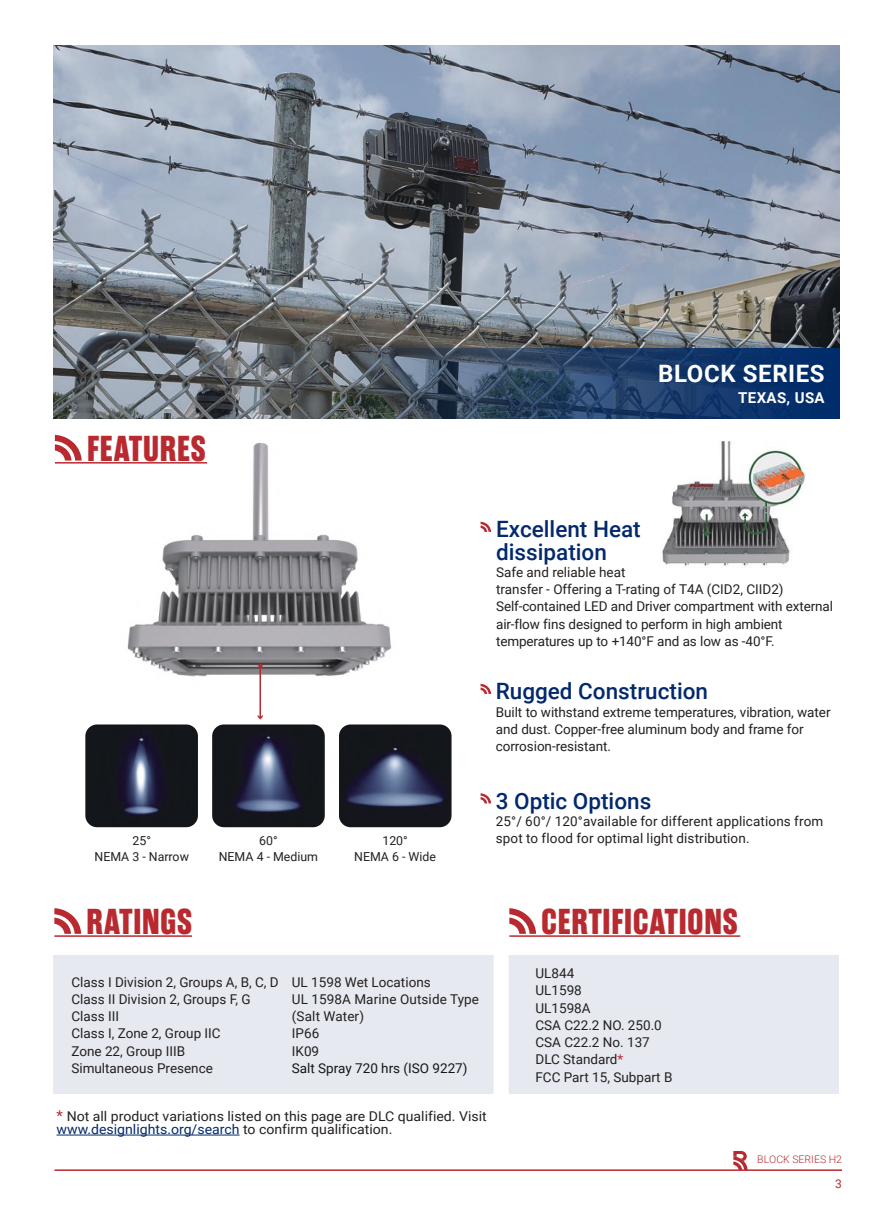
<style>
.page{position:relative;width:893px;height:1212px;background:#fff}
.page>*{position:absolute;margin:0;border:0;box-sizing:border-box;transform-origin:0 0}
.t1{font:700 36px "Rama Gothic E";letter-spacing:.025em;color:#b82a2f}
.t2{font:700 24px "Roboto";letter-spacing:.025em;color:#fff}
.t3{font:500 22.5px/22.5px "Roboto";color:#03296c}
.t4{font:700 15px "Roboto";letter-spacing:.025em;color:#fff}
.t5{font:13.5px/17.2px "Roboto";color:#241f1f}
.t6{font:13.5px/13.4px "Roboto";color:#241f1f;scale:1.04 1}
.t7{font:13.5px "Roboto";color:#121717}
.t8{font:12.3px/15.8px "Roboto";color:#241f1f;text-align:center}
.t9{font:12px "Roboto";color:#b82a2f}
.t10{font:300 10.5px "Roboto";color:#b82a2f}
.s1{color:#b82a2f}
.s2{font-size:15px;color:#b82a2f}
.s3{color:#032a6c}
</style>
<div class="page">
<hr style="left:54px;top:1169px;width:788px;height:2px;background:#b82a2f">
<svg style="left:733px;top:1151px;width:15px;height:19px"></svg>
<img style="left:127px;top:442px;width:265px;height:235px">
<hr style="left:259px;top:667px;width:2px;height:51px;background:#b82a2f">
<svg style="left:258px;top:715px;width:5px;height:4px"></svg>
<svg style="left:258px;top:663px;width:5px;height:5px"></svg>
<img style="left:85px;top:724px;width:113px;height:103px">
<img style="left:212px;top:724px;width:113px;height:103px">
<img style="left:339px;top:724px;width:113px;height:103px">
<img style="left:53px;top:45px;width:786px;height:373px">
<svg style="left:55px;top:435px;width:27px;height:25px"></svg>
<hr style="left:55px;top:462px;width:152px;height:2px;background:#b82a2f">
<svg style="left:481px;top:684px;width:10px;height:10px"></svg>
<svg style="left:481px;top:522px;width:10px;height:10px"></svg>
<svg style="left:334px;top:348px;width:505px;height:70px;background:#2a4468"></svg>
<img style="left:662px;top:441px;width:144px;height:127px">
<svg style="left:481px;top:793px;width:10px;height:10px"></svg>
<div style="left:54px;top:955px;width:785px;height:138px;background:#e6eaf0"></div>
<svg style="left:54px;top:908px;width:27px;height:26px"></svg>
<hr style="left:54px;top:935px;width:138px;height:2px;background:#b82a2f">
<svg style="left:509px;top:908px;width:27px;height:26px"></svg>
<hr style="left:509px;top:935px;width:231px;height:2px;background:#b82a2f">
<div style="left:494px;top:943px;width:15px;height:175px;background:#fff"></div>
<hr style="left:57px;top:1135px;width:183px;height:1px;background:#032a6c">
<h1 class="t1" style="left:87px;top:428px;width:120px">FEATURES</h1>
<p class="t8" style="left:95px;top:832px;width:96px">25°<br>NEMA 3 - Narrow</p>
<p class="t8" style="left:219px;top:832px;width:101px">60°<br>NEMA 4 - Medium</p>
<p class="t8" style="left:354px;top:832px;width:83px">120°<br>NEMA 6 - Wide</p>
<h2 class="t2" style="left:658px;top:356px;width:168px">BLOCK SERIES</h2>
<p class="t4" style="left:738px;top:387px;width:88px">TEXAS, USA</p>
<h3 class="t3" style="left:496px;top:517px;width:146px">Excellent Heat dissipation</h3>
<p class="t5" style="left:496px;top:563px;width:338px">Safe and reliable heat<br>transfer - Offering a T-rating of T4A (CID2, CIID2)<br>Self-contained LED and Driver compartment with external air-flow fins designed to perform in high ambient temperatures up to +140°F and as low as -40°F.</p>
<h3 class="t3" style="left:496px;top:679px;width:214px">Rugged Construction</h3>
<p class="t5" style="left:496px;top:703px;width:336px">Built to withstand extreme temperatures, vibration, water and dust. Copper-free aluminum body and frame for corrosion-resistant.</p>
<h3 class="t3" style="left:496px;top:789px;width:157px">3 Optic Options</h3>
<p class="t5" style="left:496px;top:812px;width:329px">25°/ 60°/ 120°available for different applications from spot to flood for optimal light distribution.</p>
<h1 class="t1" style="left:87px;top:901px;width:107px">RATINGS</h1>
<h1 class="t1" style="left:542px;top:901px;width:198px">CERTIFICATIONS</h1>
<p class="t5" style="left:71px;top:972px;width:209px">Class I Division 2, Groups A, B, C, D<br>Class II Division 2, Groups F, G<br>Class III<br>Class I, Zone 2, Group IIC<br>Zone 22, Group IIIB<br>Simultaneous Presence</p>
<p class="t5" style="left:535px;top:964px;width:138px">UL844<br>UL1598<br>UL1598A<br>CSA C22.2 NO. 250.0<br>CSA C22.2 No. 137<br>DLC Standard<span class="s1">*<br></span>FCC Part 15, Subpart B</p>
<p class="t5" style="left:292px;top:972px;width:189px">UL 1598 Wet Locations<br>UL 1598A Marine Outside Type (Salt Water)<br>IP66<br>IK09</p>
<p class="t7" style="left:292px;top:1058px;width:177px">Salt Spray 720 hrs (ISO 9227)</p>
<p class="t6" style="left:57px;top:1108px;width:415px"><span class="s2">*</span> Not all product variations listed on this page are DLC qualified. Visit <span class="s3">www.designlights.org/search</span> to confirm qualification.</p>
<p class="t10" style="left:757px;top:1151px;width:86px">BLOCK SERIES H2</p>
<p class="t9" style="left:835px;top:1175px;width:8px">3</p>
</div>
